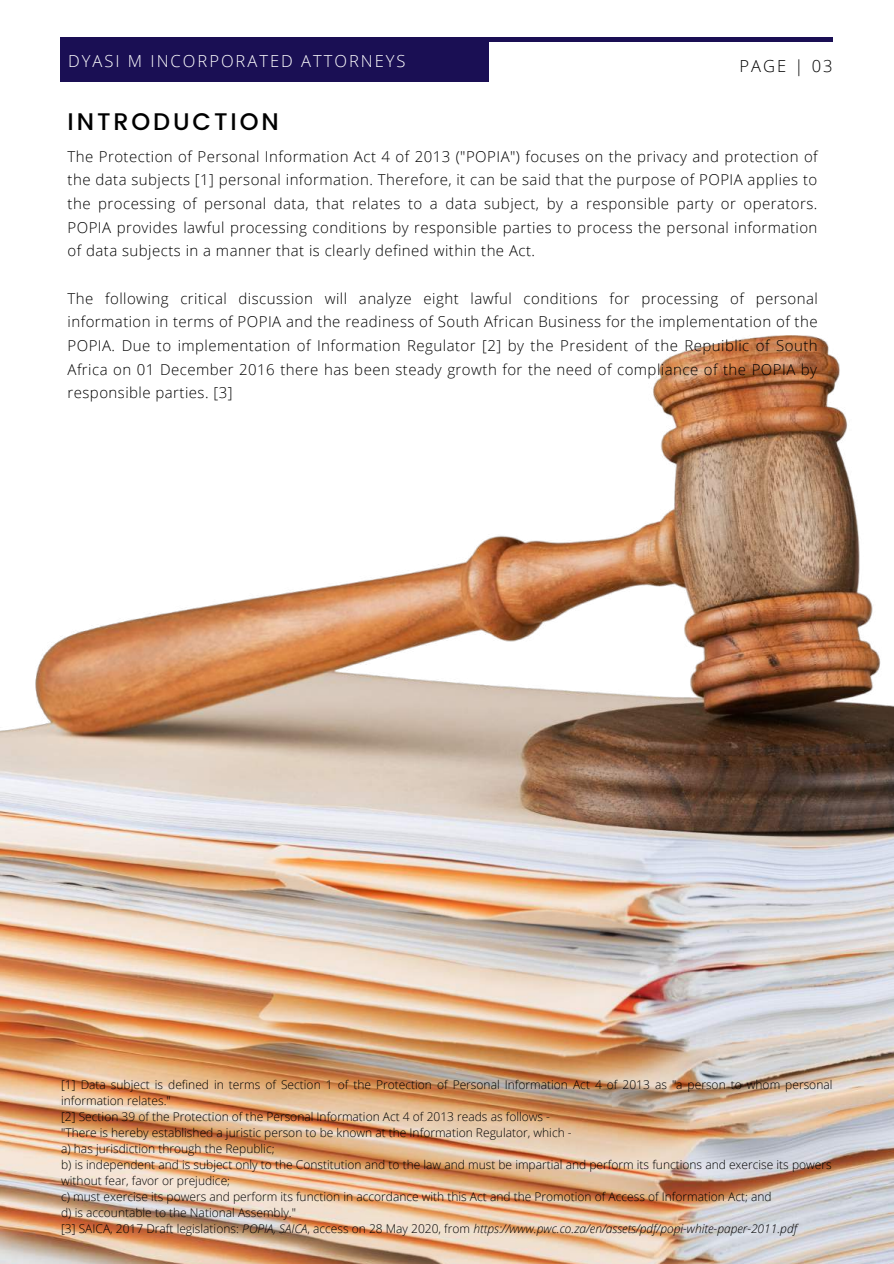
<style>
.page{position:relative;width:894px;height:1264px;background:#fff}
.page>*{position:absolute;margin:0;border:0;box-sizing:border-box;transform-origin:0 0}
.t1{font:500 24px "Poppins";letter-spacing:.12em;color:#000}
.t2{font:300 16.5px "Open Sans";letter-spacing:.12em;color:#fff}
.t3{font:300 16.5px "Open Sans";letter-spacing:.12em;color:#000}
.t4{font:300 15px/23.7px "Open Sans";letter-spacing:.03em;color:#000;text-align:justify}
.t5{font:300 12px/16px "Open Sans";color:#000}
.s1{font-style:italic}
</style>
<div class="page">
<img style="left:0;top:336px;width:893px;height:927px">
<hr style="left:61px;top:38px;width:771px;height:3px;background:#1a0f54">
<div style="left:61px;top:38px;width:427px;height:44px;background:#1a0f54"></div>
<p class="t2" style="left:68px;top:49px;width:339px">DYASI M INCORPORATED ATTORNEYS</p>
<h1 class="t1" style="left:68px;top:107px;width:213px">INTRODUCTION</h1>
<p class="t3" style="left:739px;top:54px;width:94px">PAGE | 03</p>
<p class="t4" style="left:68px;top:144px;width:751px">The Protection of Personal Information Act 4 of 2013 ("POPIA") focuses on the privacy and protection of the data subjects [1] personal information. Therefore, it can be said that the purpose of POPIA applies to the processing of personal data, that relates to a data subject, by a responsible party or operators.<br>POPIA provides lawful processing conditions by responsible parties to process the personal information of data subjects in a manner that is clearly defined within the Act.</p>
<p class="t4" style="left:68px;top:286px;width:751px">The following critical discussion will analyze eight lawful conditions for processing of personal information in terms of POPIA and the readiness of South African Business for the implementation of the POPIA. Due to implementation of Information Regulator [2] by the President of the Repuiblic of South Africa on 01 December 2016 there has been steady growth for the need of compliance of the POPIA by responsible parties. [3]</p>
<p class="t5" style="left:61px;top:1076px;width:772px">[1] Data subject is defined in terms of Section 1 of the Protection of Personal Information Act 4 of 2013 as "a person to whom personal information relates."<br>[2] Section 39 of the Protection of the Personal Information Act 4 of 2013 reads as follows -<br>"There is hereby established a juristic person to be known at the Information Regulator, which -<br>a) has jurisdiction through the Republic;<br>b) is independent and is subject only to the Constitution and to the law and must be impartial and perform its functions and exercise its powers without fear, favor or prejudice;<br>c) must exercise its powers and perform its function in accordance with this Act and the Promotion of Access of Information Act; and<br>d) is accountable to the National Assembly."<br>[3] SAICA, 2017 Draft legislations: <span class="s1">POPIA, SAICA</span>, access on 28 May 2020, from <span class="s1">https://www.pwc.co.za/en/assets/pdf/popi-white-paper-2011.pdf</span></p>
</div>
